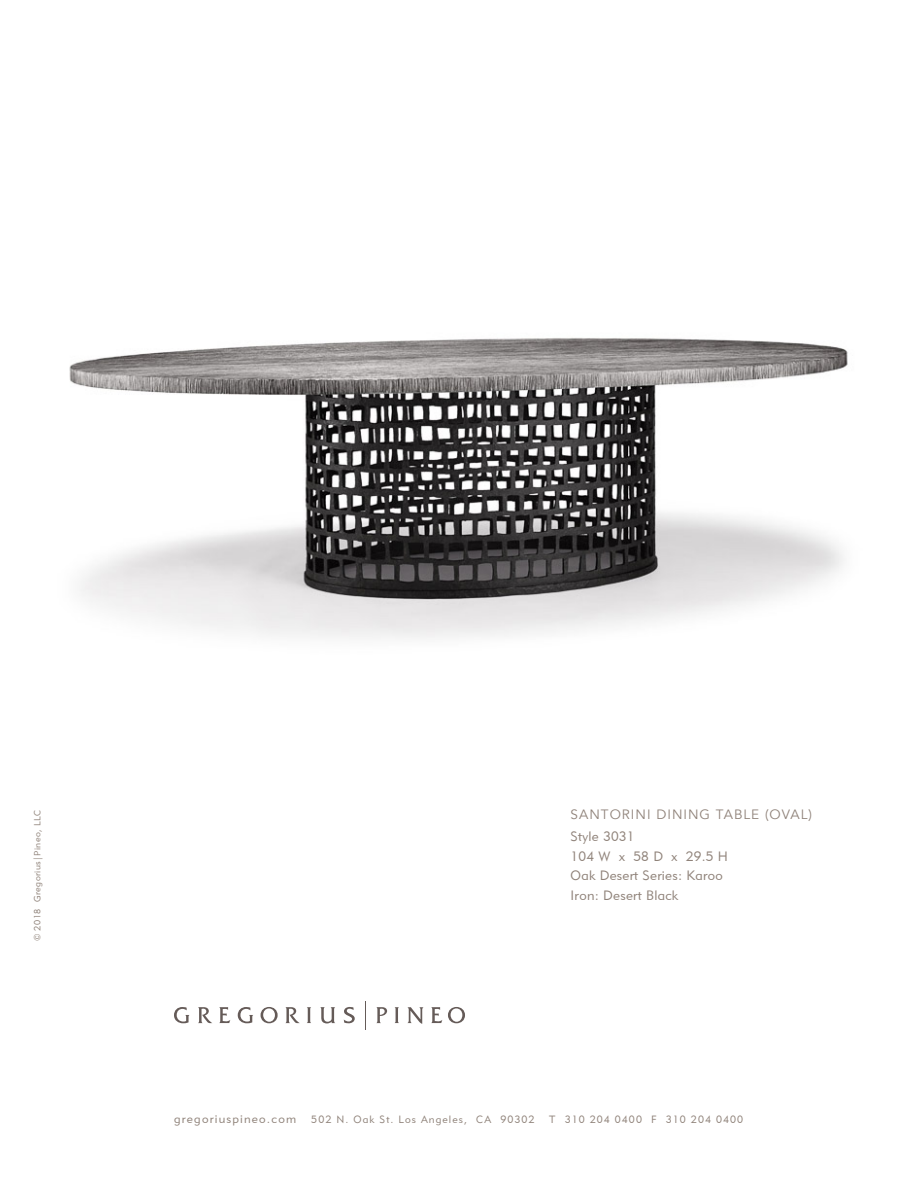
<style>
.page{position:relative;width:918px;height:1188px;background:#fff}
.page>*{position:absolute;margin:0;border:0;box-sizing:border-box;transform-origin:0 0}
.t1{font:13.5px "Geometric 415 BT Lite A";letter-spacing:.02em;color:#8f8279}
.t2{font:13.5px "Avenir";letter-spacing:.075em;color:#8f8279}
.t3{font:12px "Geometric 415 BT Lite A";letter-spacing:.1em;color:#8f8279}
.t4{font:10.5px "Geometric 415 BT Lite A";letter-spacing:.1em;color:#8f8279}
.t5{font:9px "Geometric 415 BT Lite A";letter-spacing:.05em;color:#8f8279}
</style>
<div class="page">
<svg style="left:174px;top:1007px;width:15px;height:16px"></svg>
<svg style="left:238px;top:1007px;width:15px;height:16px"></svg>
<svg style="left:261px;top:1007px;width:17px;height:16px"></svg>
<svg style="left:448px;top:1007px;width:17px;height:16px"></svg>
<svg style="left:307px;top:1007px;width:4px;height:16px"></svg>
<svg style="left:395px;top:1007px;width:4px;height:16px"></svg>
<svg style="left:344px;top:1007px;width:11px;height:16px"></svg>
<svg style="left:198px;top:1007px;width:14px;height:16px"></svg>
<svg style="left:285px;top:1007px;width:15px;height:16px"></svg>
<svg style="left:376px;top:1007px;width:11px;height:16px"></svg>
<svg style="left:219px;top:1007px;width:11px;height:16px"></svg>
<svg style="left:431px;top:1007px;width:11px;height:16px"></svg>
<svg style="left:320px;top:1007px;width:15px;height:16px"></svg>
<svg style="left:407px;top:1007px;width:16px;height:17px"></svg>
<svg style="left:365px;top:1001px;width:1px;height:28px"></svg>
<img style="left:69px;top:337px;width:779px;height:301px">
<p class="t5" style="left:32px;top:941px;width:133px;rotate:-90deg">© 2018 Gregorius|Pineo, LLC</p>
<p class="t2" style="left:571px;top:806px;width:243px">SANTORINI DINING TABLE (OVAL)</p>
<p class="t1" style="left:571px;top:828px;width:65px">Style 3031</p>
<p class="t1" style="left:571px;top:848px;width:159px">104 W x 58 D x 29.5 H</p>
<p class="t1" style="left:571px;top:867px;width:154px">Oak Desert Series: Karoo</p>
<p class="t1" style="left:571px;top:887px;width:109px">Iron: Desert Black</p>
<p class="t3" style="left:174px;top:1112px;width:124px">gregoriuspineo.com</p>
<p class="t4" style="left:311px;top:1113px;width:433px">502 N. Oak St. Los Angeles, CA 90302 T 310 204 0400 F 310 204 0400</p>
</div>
